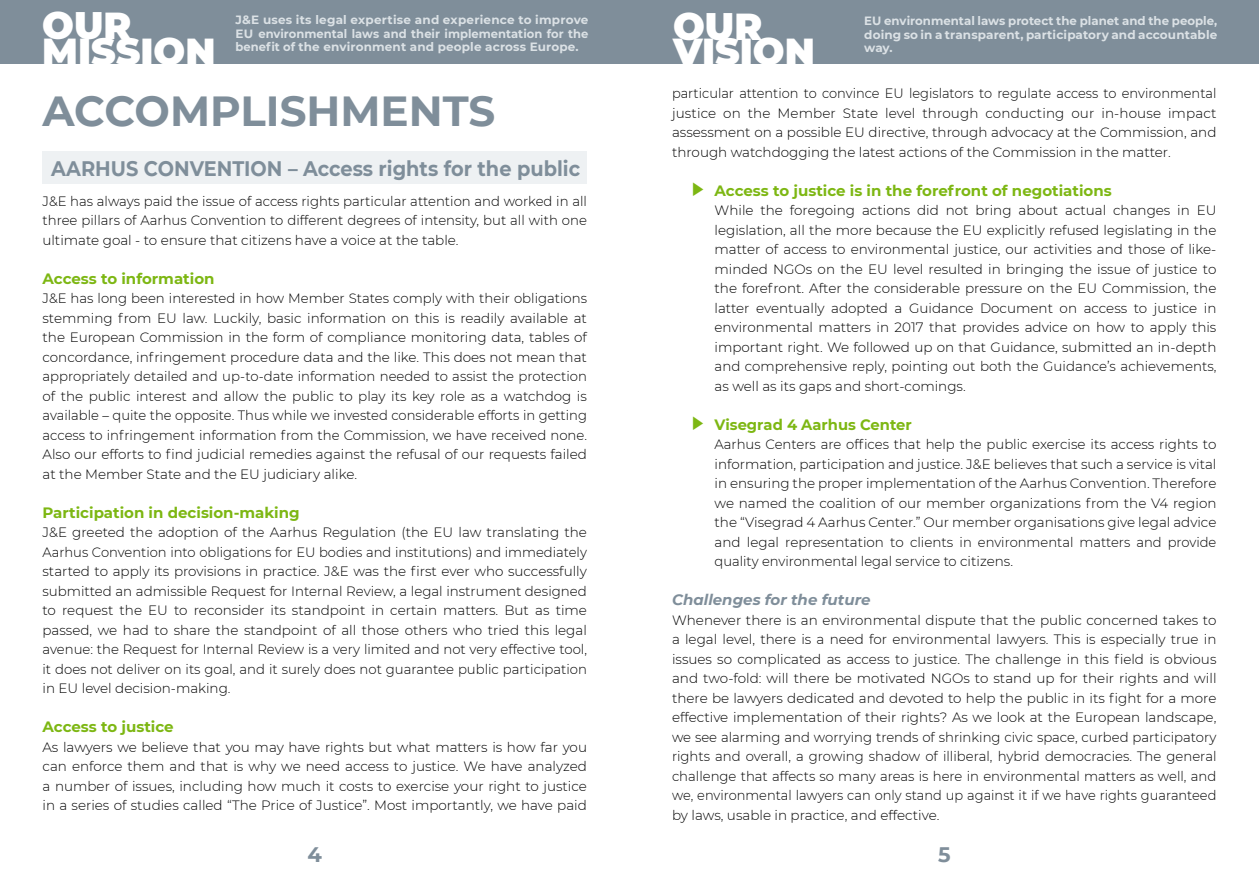
<style>
.page{position:relative;width:1259px;height:893px;background:#fff}
.page>*{position:absolute;margin:0;border:0;box-sizing:border-box;transform-origin:0 0}
.PK{font:700 42px "Montserrat";color:#7f8e9a}
.t1{font:900 37.5px "Montserrat";color:#fff}
.Default{font:700 21px "Montserrat";color:#7f8e9a;scale:.92 1}
.Default-2{font:700 21px "Montserrat";color:#7f8e9a}
.Default-3{font:700 15px "Montserrat";color:#7db713}
.Default-4{font:italic 700 15px "Montserrat";color:#7f8e9a}
.Default-5{font:300 13.5px/19.5px "Montserrat";color:#000;text-align:justify}
.Default-6{font:300 13.5px/19.5px "Montserrat";color:#000;text-align:justify;scale:.96 1}
.t2{font:700 12px/13.5px "Montserrat";letter-spacing:.005em;color:#dbe1e5}
.s1{font-family:"Arrows";font-weight:400;font-size:13.5px}
</style>
<div class="page">
<div style="left:0;top:0;width:1259px;height:64px;background:#7f8e9a"></div>
<div style="left:43px;top:151px;width:544px;height:33px;background:#eef1f3"></div>
<h2 class="t1" style="left:42px;top:-2px;width:91px">OUR</h2>
<h2 class="t1" style="left:42px;top:23px;width:175px">MISSION</h2>
<p class="t2" style="left:235px;top:13px;width:354px;text-align:justify">J&amp;E uses its legal expertise and experience to improve EU environmental laws and their implementation for the benefit of the environment and people across Europe.</p>
<p class="PK" style="left:43px;top:81px;width:454px">ACCOMPLISHMENTS</p>
<p class="Default" style="left:51px;top:153px;width:576px">AARHUS CONVENTION – Access rights for the public</p>
<p class="Default-5" style="left:43px;top:191px;width:546px">J&amp;E has always paid the issue of access rights particular attention and worked in all three pillars of Aarhus Convention to different degrees of intensity, but all with one ultimate goal - to ensure that citizens have a voice at the table.</p>
<p class="Default-3" style="left:43px;top:267px;width:173px">Access to information</p>
<p class="Default-5" style="left:43px;top:288px;width:546px">J&amp;E has long been interested in how Member States comply with their obligations stemming from EU law. Luckily, basic information on this is readily available at the European Commission in the form of compliance monitoring data, tables of concordance, infringement procedure data and the like. This does not mean that appropriately detailed and up-to-date information needed to assist the protection of the public interest and allow the public to play its key role as a watchdog is available – quite the opposite. Thus while we invested considerable efforts in getting access to infringement information from the Commission, we have received none.<br>Also our efforts to find judicial remedies against the refusal of our requests failed at the Member State and the EU judiciary alike.</p>
<p class="Default-3" style="left:43px;top:501px;width:259px">Participation in decision-making</p>
<p class="Default-5" style="left:43px;top:522px;width:546px">J&amp;E greeted the adoption of the Aarhus Regulation (the EU law translating the Aarhus Convention into obligations for EU bodies and institutions) and immediately started to apply its provisions in practice. J&amp;E was the first ever who successfully submitted an admissible Request for Internal Review, a legal instrument designed to request the EU to reconsider its standpoint in certain matters. But as time passed, we had to share the standpoint of all those others who tried this legal avenue: the Request for Internal Review is a very limited and not very effective tool, it does not deliver on its goal, and it surely does not guarantee public participation in EU level decision-making.</p>
<p class="Default-3" style="left:43px;top:716px;width:133px">Access to justice</p>
<p class="Default-5" style="left:43px;top:737px;width:546px">As lawyers we believe that you may have rights but what matters is how far you can enforce them and that is why we need access to justice. We have analyzed a number of issues, including how much it costs to exercise your right to justice in a series of studies called “The Price of Justice”. Most importantly, we have paid</p>
<h2 class="t1" style="left:673px;top:-2px;width:91px">OUR</h2>
<h2 class="t1" style="left:673px;top:24px;width:143px">VISION</h2>
<p class="t2" style="left:864px;top:40px;width:30px">way.</p>
<p class="t2" style="left:864px;top:13px;width:354px">EU environmental laws protect the planet and the people, doing so in a transparent, participatory and accountable</p>
<p class="Default-6" style="left:672px;top:83px;width:568px">particular attention to convince EU legislators to regulate access to environmental justice on the Member State level through conducting our in-house impact assessment on a possible EU directive, through advocacy at the Commission, and through watchdogging the latest actions of the Commission in the matter.</p>
<p class="Default-3" style="left:693px;top:179px;width:420px"><span class="s1">ü</span> Access to justice is in the forefront of negotiations</p>
<p class="Default-5" style="left:714px;top:200px;width:503px">While the foregoing actions did not bring about actual changes in EU legislation, all the more because the EU explicitly refused legislating in the matter of access to environmental justice, our activities and those of like&shy;minded NGOs on the EU level resulted in bringing the issue of justice to the forefront. After the considerable pressure on the EU Commission, the latter eventually adopted a Guidance Document on access to justice in environmental matters in 2017 that provides advice on how to apply this important right. We followed up on that Guidance, submitted an in-depth and comprehensive reply, pointing out both the Guidance’s achievements, as well as its gaps and short-comings.</p>
<p class="Default-3" style="left:693px;top:413px;width:220px"><span class="s1">ü</span> Visegrad 4 Aarhus Center</p>
<p class="Default-5" style="left:714px;top:434px;width:503px">Aarhus Centers are offices that help the public exercise its access rights to information, participation and justice. J&amp;E believes that such a service is vital in ensuring the proper implementation of the Aarhus Convention. Therefore we named the coalition of our member organizations from the V4 region the “Visegrad 4 Aarhus Center.” Our member organisations give legal advice and legal representation to clients in environmental matters and provide quality environmental legal service to citizens.</p>
<p class="Default-4" style="left:672px;top:589px;width:200px">Challenges for the future</p>
<p class="Default-5" style="left:672px;top:610px;width:546px">Whenever there is an environmental dispute that the public concerned takes to a legal level, there is a need for environmental lawyers. This is especially true in issues so complicated as access to justice. The challenge in this field is obvious and two-fold: will there be motivated NGOs to stand up for their rights and will there be lawyers dedicated and devoted to help the public in its fight for a more effective implementation of their rights? As we look at the European landscape, we see alarming and worrying trends of shrinking civic space, curbed participatory rights and overall, a growing shadow of illiberal, hybrid democracies. The general challenge that affects so many areas is here in environmental matters as well, and we, environmental lawyers can only stand up against it if we have rights guaranteed by laws, usable in practice, and effective.</p>
<h3 class="Default-2" style="left:307px;top:840px;width:16px">4</h3>
<h3 class="Default-2" style="left:938px;top:840px;width:14px">5</h3>
</div>
